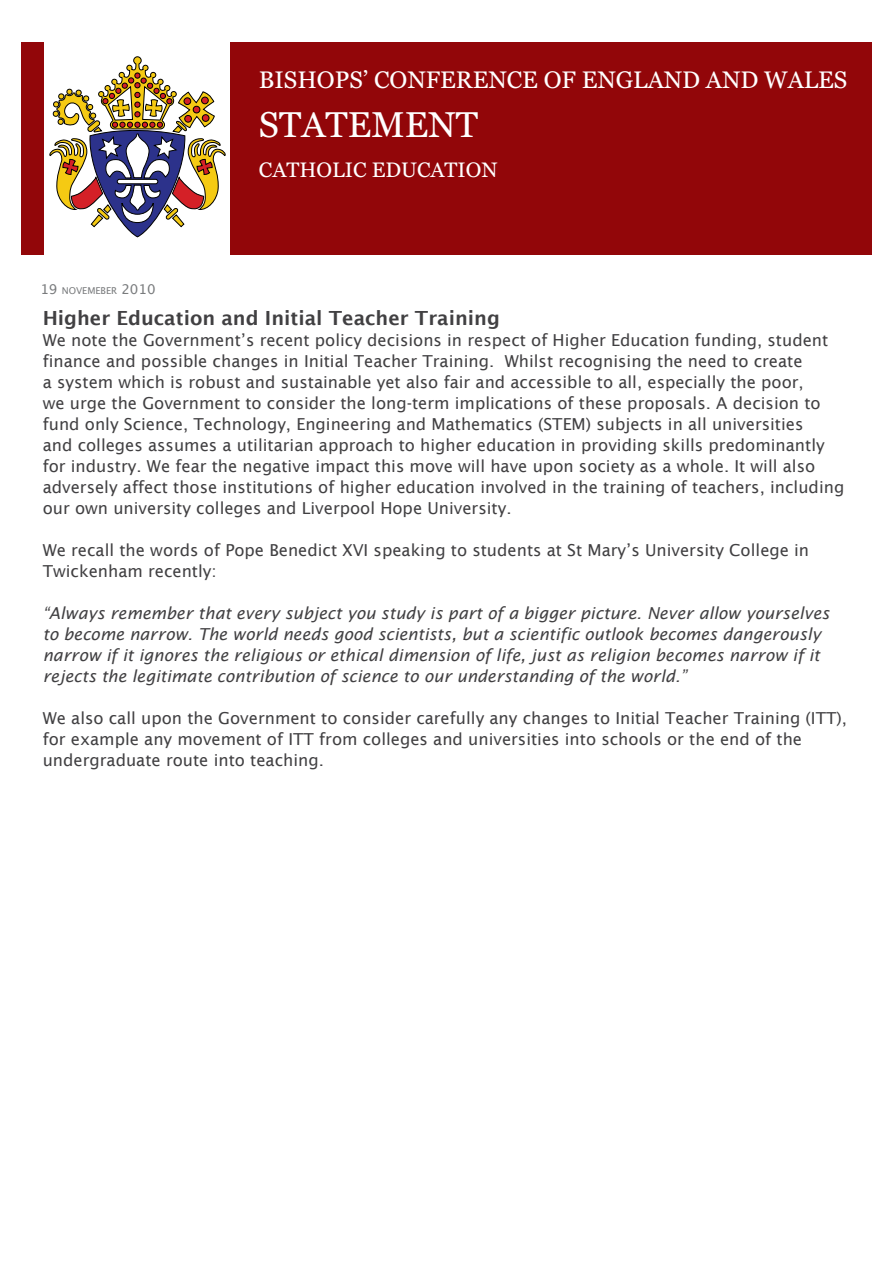
<style>
.page{position:relative;width:893px;height:1263px;background:#fff}
.page>*{position:absolute;margin:0;border:0;box-sizing:border-box;transform-origin:0 0}
.t1{font:36px "Georgia";color:#fff}
.t2{font:24px "Georgia";color:#fff}
.t3{font:21px "Georgia";color:#fff}
.t4{font:600 19.5px "Lucida Sans";color:#414042}
.t5{font:16.5px/21px "Lucida Sans";color:#414042}
.t6{font:italic 16.5px/21px "Lucida Sans";color:#414042}
.t7{font:9.45px "Lucida Grande";color:#797b7d}
.s1{font-size:13.5px}
</style>
<div class="page">
<div style="left:21px;top:43px;width:851px;height:212px;background:#920609"></div>
<div style="left:44px;top:37px;width:186px;height:223px;background:#fff"></div>
<svg style="left:49px;top:57px;width:177px;height:180px"></svg>
<h2 class="t2" style="left:259px;top:65px;width:590px">BISHOPS’ CONFERENCE OF ENGLAND AND WALES</h2>
<h1 class="t1" style="left:259px;top:103px;width:221px">STATEMENT</h1>
<p class="t7" style="left:40px;top:286px;width:117px"><span class="s1">19</span> NOVEMEBER <span class="s1">2010</span></p>
<p class="t3" style="left:259px;top:157px;width:240px">CATHOLIC EDUCATION</p>
<p class="t4" style="left:43px;top:307px;width:459px">Higher Education and Initial Teacher Training</p>
<p class="t5" style="left:43px;top:329px;width:803px">We note the Government’s recent policy decisions in respect of Higher Education funding, student finance and possible changes in Initial Teacher Training. Whilst recognising the need to create<br>a system which is robust and sustainable yet also fair and accessible to all, especially the poor,<br>we urge the Government to consider the long-term implications of these proposals. A decision to fund only Science, Technology, Engineering and Mathematics (STEM) subjects in all universities<br>and colleges assumes a utilitarian approach to higher education in providing skills predominantly for industry. We fear the negative impact this move will have upon society as a whole. It will also adversely affect those institutions of higher education involved in the training of teachers, including our own university colleges and Liverpool Hope University.</p>
<p class="t5" style="left:43px;top:539px;width:768px">We recall the words of Pope Benedict XVI speaking to students at St Mary’s University College in<br>Twickenham recently:</p>
<p class="t6" style="left:43px;top:602px;width:788px">“Always remember that every subject you study is part of a bigger picture. Never allow yourselves to become narrow. The world needs good scientists, but a scientific outlook becomes dangerously narrow if it ignores the religious or ethical dimension of life, just as religion becomes narrow if it rejects the legitimate contribution of science to our understanding of the world.”</p>
<p class="t5" style="left:43px;top:707px;width:806px">We also call upon the Government to consider carefully any changes to Initial Teacher Training (ITT), for example any movement of ITT from colleges and universities into schools or the end of the undergraduate route into teaching.</p>
</div>
